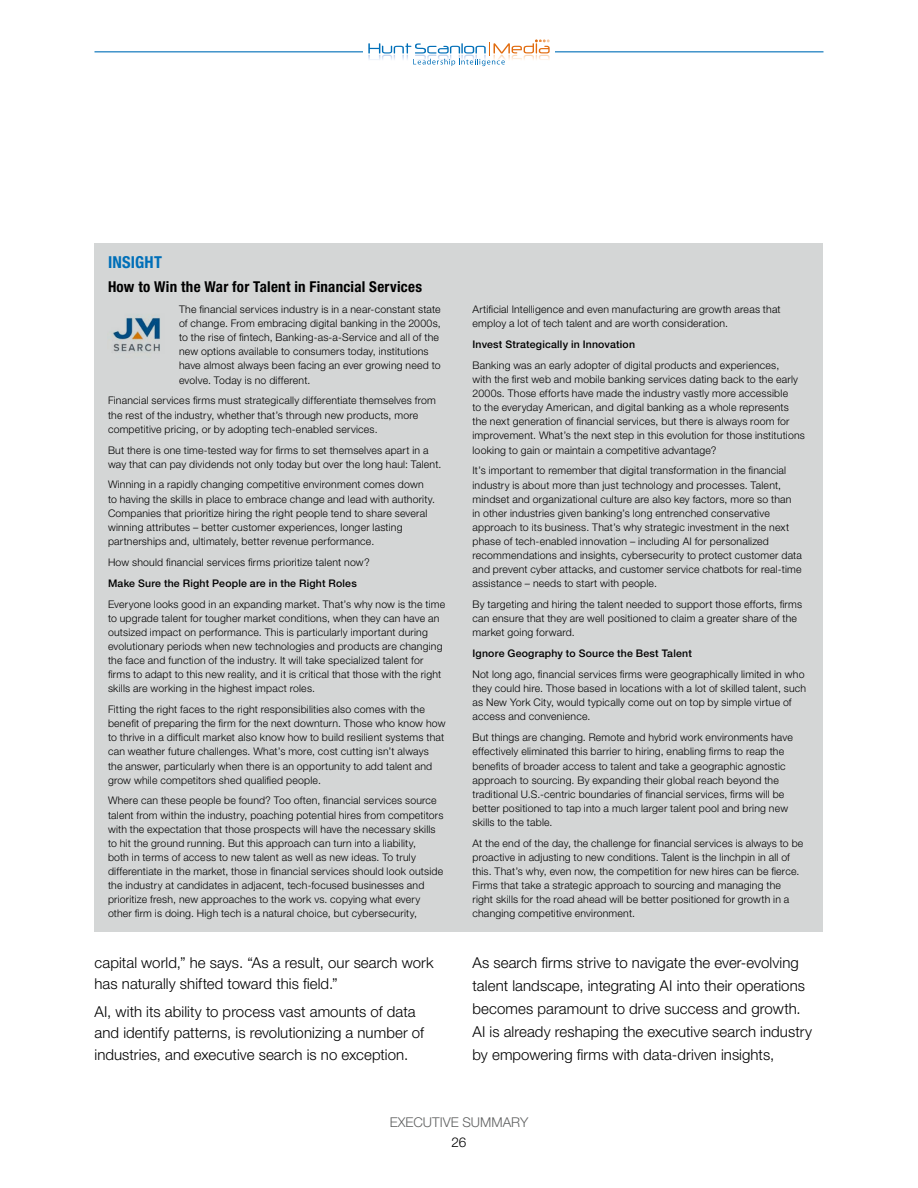
<style>
.page{position:relative;width:918px;height:1188px;background:#fff}
.page>*{position:absolute;margin:0;border:0;box-sizing:border-box;transform-origin:0 0}
.t1{font:700 condensed 16.5px "Helvetica Neue LT Std";letter-spacing:.01em;color:#006fb8}
.t2{font:300 15px/23.1px "Helvetica Neue LT Std";letter-spacing:.005em;color:#000}
.t3{font:700 condensed 15px "Helvetica Neue LT Std";letter-spacing:.015em;color:#000}
.t4{font:300 13.5px "Helvetica Neue LT Std";color:#606161}
.t5{font:300 13.5px "Helvetica Neue LT Std";color:#000}
.t6{font:300 10.5px/14.1px "Helvetica Neue LT Std";letter-spacing:.02em;color:#000}
.t7{font:500 10.5px "Helvetica Neue LT Std";letter-spacing:.02em;color:#000}
</style>
<div class="page">
<hr style="left:94px;top:51px;width:730px;height:1px;background:#006fb8">
<div style="left:94px;top:243px;width:730px;height:689px;background:#d4d6d6"></div>
<img style="left:112px;top:315px;width:48px;height:37px">
<div style="left:363px;top:39px;width:192px;height:27px;background:#fff"></div>
<svg style="left:368px;top:39px;width:182px;height:27px"></svg>
<h1 class="t1" style="left:108px;top:252px;width:55px">INSIGHT</h1>
<h2 class="t3" style="left:108px;top:278px;width:316px">How to Win the War for Talent in Financial Services</h2>
<p class="t6" style="left:179px;top:302px;width:263px">The financial services industry is in a near-constant state of change. From embracing digital banking in the 2000s, to the rise of fintech, Banking-as-a-Service and all of the new options available to consumers today, institutions have almost always been facing an ever growing need to evolve. Today is no different.</p>
<p class="t6" style="left:108px;top:393px;width:330px">Financial services firms must strategically differentiate themselves from the rest of the industry, whether that’s through new products, more competitive pricing, or by adopting tech-enabled services.</p>
<p class="t6" style="left:108px;top:443px;width:333px">But there is one time-tested way for firms to set themselves apart in a way that can pay dividends not only today but over the long haul: Talent.</p>
<p class="t6" style="left:108px;top:477px;width:327px">Winning in a rapidly changing competitive environment comes down to having the skills in place to embrace change and lead with authority.<br>Companies that prioritize hiring the right people tend to share several winning attributes – better customer experiences, longer lasting partnerships and, ultimately, better revenue performance.</p>
<p class="t6" style="left:108px;top:555px;width:263px">How should financial services firms prioritize talent now?</p>
<p class="t7" style="left:108px;top:577px;width:250px">Make Sure the Right People are in the Right Roles</p>
<p class="t6" style="left:108px;top:597px;width:339px">Everyone looks good in an expanding market. That’s why now is the time to upgrade talent for tougher market conditions, when they can have an outsized impact on performance. This is particularly important during evolutionary periods when new technologies and products are changing the face and function of the industry. It will take specialized talent for firms to adapt to this new reality, and it is critical that those with the right skills are working in the highest impact roles.</p>
<p class="t6" style="left:108px;top:702px;width:339px">Fitting the right faces to the right responsibilities also comes with the benefit of preparing the firm for the next downturn. Those who know how to thrive in a difficult market also know how to build resilient systems that can weather future challenges. What’s more, cost cutting isn’t always the answer, particularly when there is an opportunity to add talent and grow while competitors shed qualified people.</p>
<p class="t6" style="left:108px;top:793px;width:337px">Where can these people be found? Too often, financial services source talent from within the industry, poaching potential hires from competitors with the expectation that those prospects will have the necessary skills to hit the ground running. But this approach can turn into a liability,<br>both in terms of access to new talent as well as new ideas. To truly differentiate in the market, those in financial services should look outside the industry at candidates in adjacent, tech-focused businesses and prioritize fresh, new approaches to the work vs. copying what every other firm is doing. High tech is a natural choice, but cybersecurity,</p>
<h2 class="t2" style="left:94px;top:951px;width:341px;line-height:21.3px">capital world,” he says. “As a result, our search work has naturally shifted toward this field.”</h2>
<h2 class="t2" style="left:94px;top:1001px;width:331px;line-height:21.3px">AI, with its ability to process vast amounts of data and identify patterns, is revolutionizing a number of industries, and executive search is no exception.</h2>
<p class="t6" style="left:472px;top:302px;width:310px">Artificial Intelligence and even manufacturing are growth areas that employ a lot of tech talent and are worth consideration.</p>
<p class="t7" style="left:472px;top:338px;width:164px">Invest Strategically in Innovation</p>
<p class="t6" style="left:472px;top:358px;width:334px">Banking was an early adopter of digital products and experiences,<br>with the first web and mobile banking services dating back to the early 2000s. Those efforts have made the industry vastly more accessible<br>to the everyday American, and digital banking as a whole represents the next generation of financial services, but there is always room for improvement. What’s the next step in this evolution for those institutions looking to gain or maintain a competitive advantage?</p>
<p class="t6" style="left:472px;top:463px;width:331px">It’s important to remember that digital transformation in the financial industry is about more than just technology and processes. Talent, mindset and organizational culture are also key factors, more so than<br>in other industries given banking’s long entrenched conservative approach to its business. That’s why strategic investment in the next phase of tech-enabled innovation – including AI for personalized recommendations and insights, cybersecurity to protect customer data and prevent cyber attacks, and customer service chatbots for real-time assistance – needs to start with people.</p>
<p class="t6" style="left:472px;top:597px;width:331px">By targeting and hiring the talent needed to support those efforts, firms can ensure that they are well positioned to claim a greater share of the market going forward.</p>
<p class="t7" style="left:472px;top:647px;width:221px">Ignore Geography to Source the Best Talent</p>
<p class="t6" style="left:472px;top:667px;width:335px">Not long ago, financial services firms were geographically limited in who they could hire. Those based in locations with a lot of skilled talent, such as New York City, would typically come out on top by simple virtue of access and convenience.</p>
<p class="t6" style="left:472px;top:730px;width:322px">But things are changing. Remote and hybrid work environments have effectively eliminated this barrier to hiring, enabling firms to reap the benefits of broader access to talent and take a geographic agnostic approach to sourcing. By expanding their global reach beyond the traditional U.S.-centric boundaries of financial services, firms will be better positioned to tap into a much larger talent pool and bring new skills to the table.</p>
<p class="t6" style="left:472px;top:836px;width:332px">At the end of the day, the challenge for financial services is always to be proactive in adjusting to new conditions. Talent is the linchpin in all of this. That’s why, even now, the competition for new hires can be fierce.<br>Firms that take a strategic approach to sourcing and managing the right skills for the road ahead will be better positioned for growth in a changing competitive environment.</p>
<p class="t2" style="left:472px;top:950px;width:341px">As search firms strive to navigate the ever-evolving talent landscape, integrating AI into their operations becomes paramount to drive success and growth.<br>AI is already reshaping the executive search industry by empowering firms with data-driven insights,</p>
<p class="t4" style="left:390px;top:1114px;width:140px">EXECUTIVE SUMMARY</p>
<p class="t5" style="left:451px;top:1134px;width:17px">26</p>
</div>
